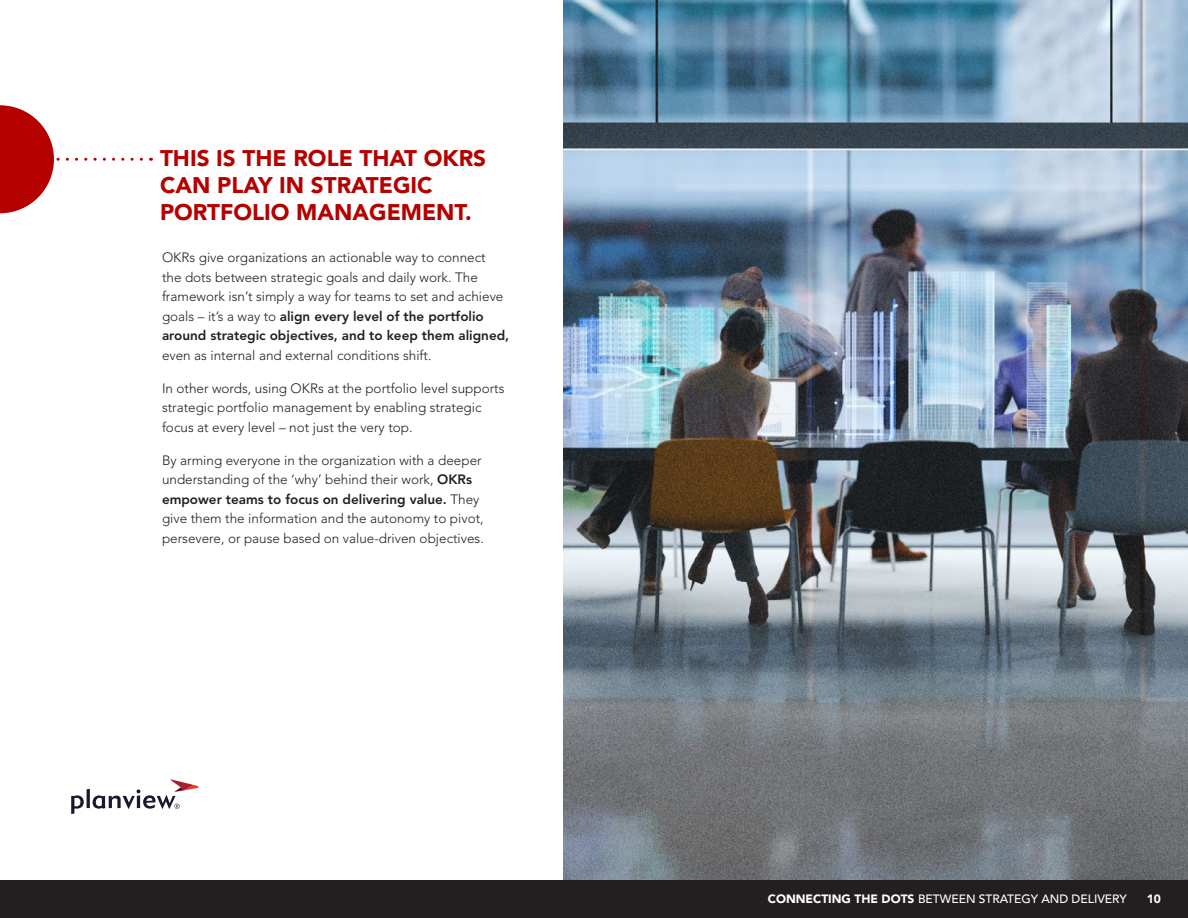
<style>
.page{position:relative;width:1188px;height:918px;background:#fff}
.page>*{position:absolute;margin:0;border:0;box-sizing:border-box;transform-origin:0 0}
.Page_Headline{font:900 22.5px/27px "Avenir LT Std";color:#b50000}
.body_copy_9_13{font:300 13.5px/19.5px "Avenir LT Std";color:#231f20}
.Basic_Content{font:500 12px "Avenir LT Std";color:#fff}
.Basic_Content-2{font:900 12px "Avenir LT Std";color:#fff}
.s1{font-weight:800}
.s2{font-weight:900}
</style>
<div class="page">
<img style="left:563px;top:0;width:625px;height:880px">
<div style="left:0;top:880px;width:1188px;height:38px;background:#231f20"></div>
<svg style="left:71px;top:779px;width:128px;height:35px"></svg>
<svg style="left:0;top:105px;width:141px;height:108px"></svg>
<p class="Page_Headline" style="left:160px;top:145px;width:328px">THIS IS THE ROLE THAT OKRS<br>CAN PLAY IN STRATEGIC<br>PORTFOLIO MANAGEMENT.</p>
<p class="body_copy_9_13" style="left:162px;top:248px;width:349px">OKRs give organizations an actionable way to connect<br>the dots between strategic goals and daily work. The framework isn’t simply a way for teams to set and achieve goals – it’s a way to <span class="s1">align every level of the portfolio around strategic objectives, and to keep them aligned, </span>even as internal and external conditions shift.</p>
<p class="body_copy_9_13" style="left:162px;top:378px;width:344px">In other words, using OKRs at the portfolio level supports strategic portfolio management by enabling strategic focus at every level – not just the very top.</p>
<p class="body_copy_9_13" style="left:162px;top:450px;width:323px">By arming everyone in the organization with a deeper understanding of the ‘why’ behind their work, <span class="s1">OKRs empower teams to focus on delivering value.</span> They give them the information and the autonomy to pivot, persevere, or pause based on value-driven objectives.</p>
<p class="Basic_Content" style="left:768px;top:892px;width:360px"><span class="s2">CONNECTING THE DOTS</span> BETWEEN STRATEGY AND DELIVERY</p>
<p class="Basic_Content-2" style="left:1147px;top:892px;width:16px">10</p>
</div>
